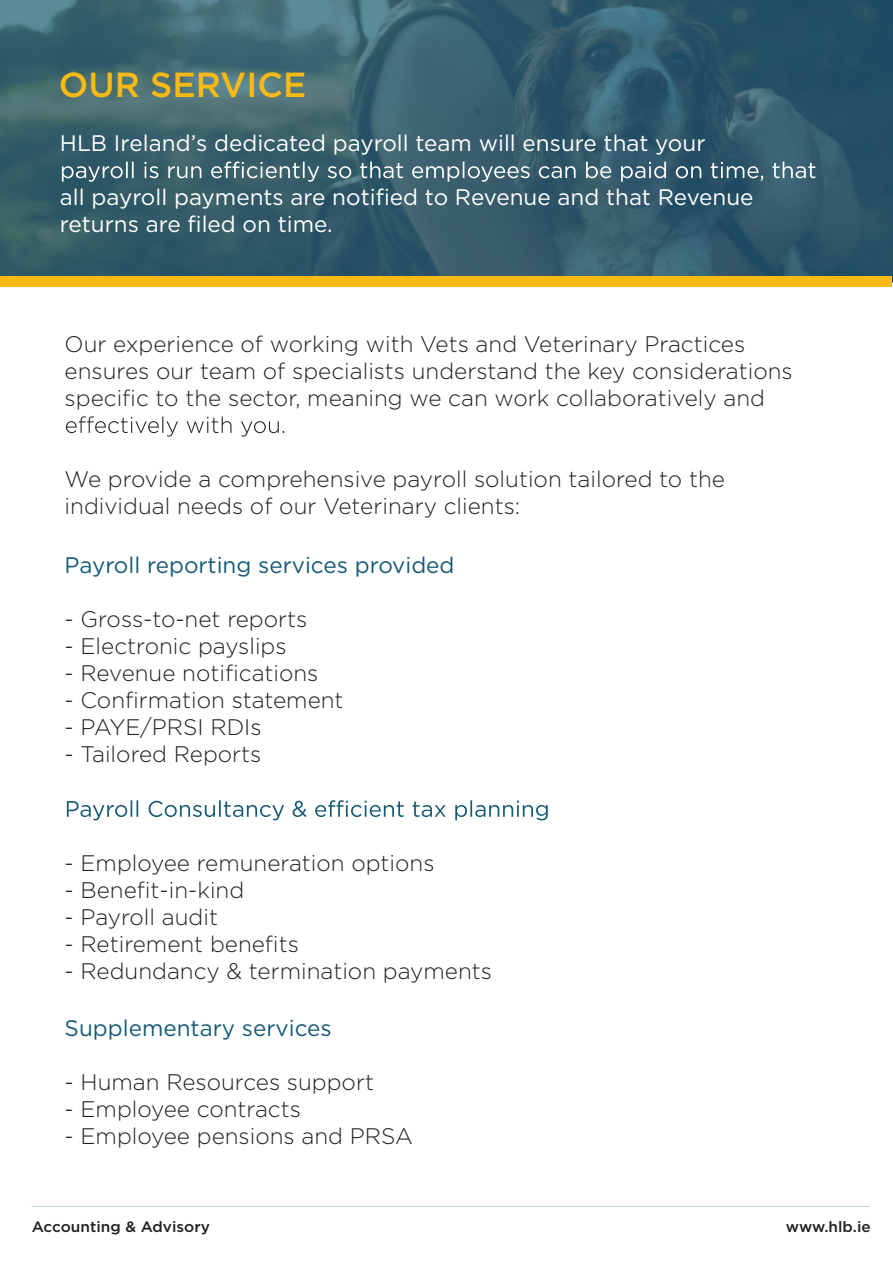
<style>
.page{position:relative;width:893px;height:1263px;background:#fff}
.page>*{position:absolute;margin:0;border:0;box-sizing:border-box;transform-origin:0 0}
.t1{font:500 34.8px "Gotham";color:#f9ba15}
.t2{font:300 22.5px/27px "Gotham";color:#231f20}
.t3{font:22.5px/27px "Gotham";color:#fff}
.t4{font:22.5px "Gotham";color:#165a77}
.t5{font:500 15px "Gotham";color:#231f20}
</style>
<div class="page">
<svg style="left:0;top:0;width:893px;height:283px;background:#355d6c"></svg>
<div style="left:0;top:276px;width:892px;height:10px;background:#f9ba15"></div>
<svg style="left:66px;top:416px;width:218px;height:20px"></svg>
<svg style="left:62px;top:162px;width:753px;height:20px;background:#587784"></svg>
<svg style="left:67px;top:800px;width:481px;height:20px"></svg>
<h1 class="t1" style="left:59px;top:62px;width:249px">OUR SERVICE</h1>
<p class="t3" style="left:60px;top:129px;width:647px">HLB Ireland’s dedicated payroll team will ensure that your</p>
<p class="t3" style="left:60px;top:183px;width:695px">all payroll payments are notified to Revenue and that Revenue returns are filed on time.</p>
<p class="t2" style="left:65px;top:330px;width:730px">Our experience of working with Vets and Veterinary Practices ensures our team of specialists understand the key considerations specific to the sector, meaning we can work collaboratively and</p>
<p class="t2" style="left:65px;top:465px;width:662px">We provide a comprehensive payroll solution tailored to the individual needs of our Veterinary clients:</p>
<p class="t4" style="left:65px;top:551px;width:391px">Payroll reporting services provided</p>
<p class="t2" style="left:65px;top:605px;width:244px">- Gross-to-net reports</p>
<p class="t2" style="left:65px;top:632px;width:223px">- Electronic payslips</p>
<p class="t2" style="left:65px;top:659px;width:255px">- Revenue notifications</p>
<p class="t2" style="left:65px;top:686px;width:280px">- Confirmation statement</p>
<p class="t2" style="left:65px;top:713px;width:198px">- PAYE/PRSI RDIs</p>
<p class="t2" style="left:65px;top:740px;width:198px">- Tailored Reports</p>
<p class="t2" style="left:65px;top:849px;width:371px">- Employee remuneration options</p>
<p class="t2" style="left:65px;top:876px;width:181px">- Benefit-in-kind</p>
<p class="t2" style="left:65px;top:903px;width:155px">- Payroll audit</p>
<p class="t2" style="left:65px;top:930px;width:236px">- Retirement benefits</p>
<p class="t2" style="left:65px;top:957px;width:429px">- Redundancy &amp; termination payments</p>
<p class="t4" style="left:65px;top:1014px;width:269px">Supplementary services</p>
<p class="t2" style="left:65px;top:1068px;width:311px">- Human Resources support</p>
<p class="t2" style="left:65px;top:1095px;width:238px">- Employee contracts</p>
<p class="t2" style="left:65px;top:1122px;width:350px">- Employee pensions and PRSA</p>
<p class="t5" style="left:32px;top:1216px;width:180px">Accounting &amp; Advisory</p>
<p class="t5" style="left:786px;top:1216px;width:86px">www.hlb.ie</p>
</div>
